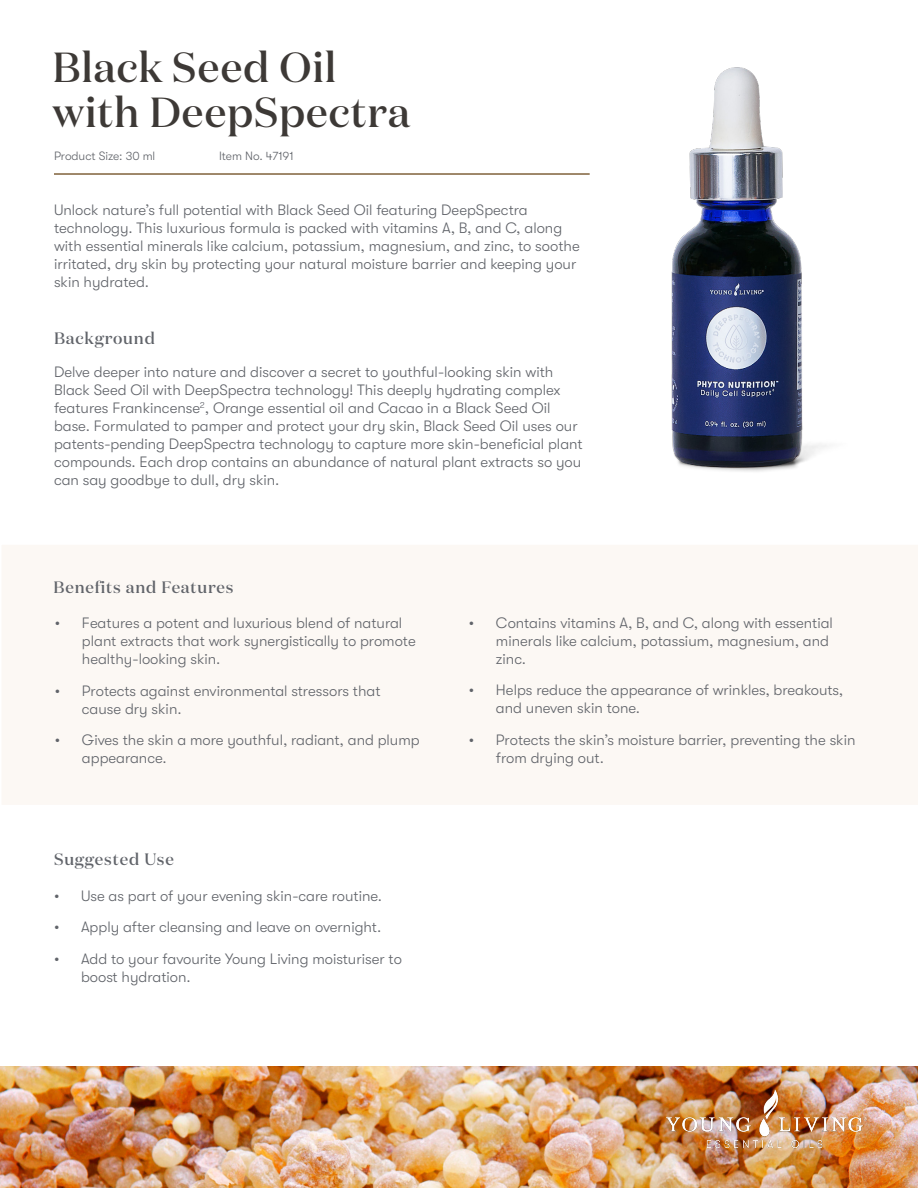
<style>
.page{position:relative;width:918px;height:1188px;background:#fff}
.page>*{position:absolute;margin:0;border:0;box-sizing:border-box;transform-origin:0 0}
.t1{font:500 42px/45px "Domaine Display";letter-spacing:.02em;color:#3d3936}
.t2{font:500 16.5px "Domaine Display";letter-spacing:.05em;color:#61646a}
.t3{font:300 15px/18px "GT Walsheim Pro";color:#61646a}
.t4{font:300 12px "GT Walsheim Pro";color:#61646a}
</style>
<div class="page">
<img style="left:0;top:1066px;width:918px;height:122px">
<img style="left:666px;top:1089px;width:201px;height:58px">
<div style="left:2px;top:545px;width:916px;height:259px;background:#fcf8f4"></div>
<hr style="left:54px;top:173px;width:536px;height:2px;background:#80623b">
<img style="left:443px;top:67px;width:475px;height:484px">
<h1 class="t1" style="left:52px;top:44px;width:359px">Black Seed Oil with DeepSpectra</h1>
<p class="t4" style="left:54px;top:149px;width:103px">Product Size: 30 ml</p>
<p class="t4" style="left:219px;top:149px;width:76px">Item No. 47191</p>
<p class="t3" style="left:54px;top:201px;width:527px">Unlock nature’s full potential with Black Seed Oil featuring DeepSpectra technology. This luxurious formula is packed with vitamins A, B, and C, along with essential minerals like calcium, potassium, magnesium, and zinc, to soothe irritated, dry skin by protecting your natural moisture barrier and keeping your skin hydrated.</p>
<p class="t2" style="left:54px;top:328px;width:102px">Background</p>
<p class="t3" style="left:54px;top:363px;width:530px">Delve deeper into nature and discover a secret to youthful-looking skin with Black Seed Oil with DeepSpectra technology! This deeply hydrating complex features Frankincense<sup>2</sup>, Orange essential oil and Cacao in a Black Seed Oil base. Formulated to pamper and protect your dry skin, Black Seed Oil uses our patents-pending DeepSpectra technology to capture more skin-beneficial plant compounds. Each drop contains an abundance of natural plant extracts so you can say goodbye to dull, dry skin.</p>
<p class="t2" style="left:53px;top:577px;width:182px">Benefits and Features</p>
<p class="t3" style="left:82px;top:614px;width:335px;text-indent:-27px">• Features a potent and luxurious blend of natural plant extracts that work synergistically to promote healthy-looking skin.</p>
<p class="t3" style="left:82px;top:682px;width:300px;text-indent:-27px">• Protects against environmental stressors that cause dry skin.</p>
<p class="t3" style="left:82px;top:731px;width:339px;text-indent:-27px">• Gives the skin a more youthful, radiant, and plump appearance.</p>
<p class="t2" style="left:54px;top:849px;width:121px">Suggested Use</p>
<p class="t3" style="left:54px;top:887px;width:330px">• Use as part of your evening skin-care routine.</p>
<p class="t3" style="left:54px;top:918px;width:329px">• Apply after cleansing and leave on overnight.</p>
<p class="t3" style="left:81px;top:950px;width:322px;text-indent:-27px">• Add to your favourite Young Living moisturiser to boost hydration.</p>
<p class="t3" style="left:496px;top:614px;width:339px;text-indent:-27px">• Contains vitamins A, B, and C, along with essential minerals like calcium, potassium, magnesium, and zinc.</p>
<p class="t3" style="left:496px;top:681px;width:349px;text-indent:-27px">• Helps reduce the appearance of wrinkles, breakouts, and uneven skin tone.</p>
<p class="t3" style="left:496px;top:731px;width:361px;text-indent:-27px">• Protects the skin’s moisture barrier, preventing the skin from drying out.</p>
</div>
